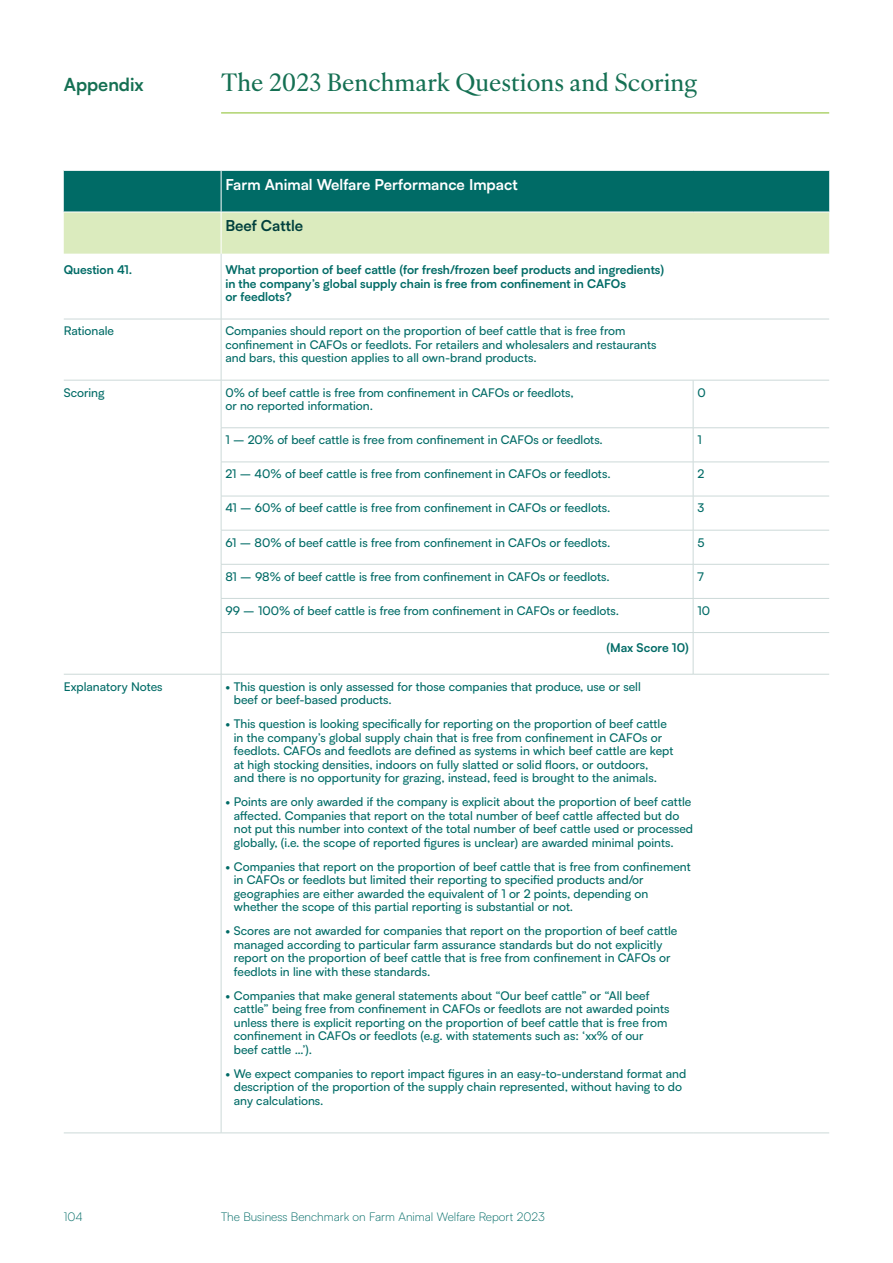
<style>
.page{position:relative;width:893px;height:1263px;background:#fff}
.page>*{position:absolute;margin:0;border:0;box-sizing:border-box;transform-origin:0 0}
.t1{font:500 24px "Ivy Ora Text";color:#157053}
.t2{font:700 18px "Satoshi";color:#157053}
.t3{font:700 15px "Satoshi";color:#fff}
.t4{font:700 15px "Satoshi";color:#00403d}
.t5{font:500 12px/13.5px "Satoshi";color:#006b66}
.t6{font:700 12px/13.5px "Satoshi";color:#006b66}
.t7{font:300 12px "Satoshi";color:#006b66}
</style>
<div class="page">
<svg style="left:64px;top:171px;width:765px;height:83px;background:#6fac93"></svg>
<hr style="left:221px;top:254px;width:1px;height:65px;background:#ccd9d8">
<hr style="left:64px;top:319px;width:157px;height:1px;background:#ccd9d8">
<hr style="left:221px;top:319px;width:472px;height:1px;background:#ccd9d8">
<hr style="left:221px;top:319px;width:1px;height:61px;background:#ccd9d8">
<hr style="left:693px;top:319px;width:136px;height:1px;background:#ccd9d8">
<hr style="left:64px;top:380px;width:157px;height:1px;background:#ccd9d8">
<hr style="left:221px;top:380px;width:472px;height:1px;background:#ccd9d8">
<hr style="left:221px;top:380px;width:1px;height:48px;background:#ccd9d8">
<hr style="left:693px;top:380px;width:136px;height:1px;background:#ccd9d8">
<hr style="left:693px;top:380px;width:1px;height:48px;background:#ccd9d8">
<hr style="left:221px;top:427px;width:472px;height:1px;background:#ccd9d8">
<hr style="left:221px;top:428px;width:1px;height:34px;background:#ccd9d8">
<hr style="left:693px;top:427px;width:136px;height:1px;background:#ccd9d8">
<hr style="left:693px;top:428px;width:1px;height:34px;background:#ccd9d8">
<hr style="left:221px;top:462px;width:472px;height:1px;background:#ccd9d8">
<hr style="left:221px;top:462px;width:1px;height:34px;background:#ccd9d8">
<hr style="left:693px;top:462px;width:136px;height:1px;background:#ccd9d8">
<hr style="left:693px;top:462px;width:1px;height:34px;background:#ccd9d8">
<hr style="left:221px;top:496px;width:472px;height:1px;background:#ccd9d8">
<hr style="left:221px;top:496px;width:1px;height:34px;background:#ccd9d8">
<hr style="left:693px;top:496px;width:136px;height:1px;background:#ccd9d8">
<hr style="left:693px;top:496px;width:1px;height:34px;background:#ccd9d8">
<hr style="left:221px;top:530px;width:472px;height:1px;background:#ccd9d8">
<hr style="left:221px;top:530px;width:1px;height:34px;background:#ccd9d8">
<hr style="left:693px;top:530px;width:136px;height:1px;background:#ccd9d8">
<hr style="left:693px;top:530px;width:1px;height:34px;background:#ccd9d8">
<hr style="left:221px;top:564px;width:472px;height:1px;background:#ccd9d8">
<hr style="left:221px;top:564px;width:1px;height:34px;background:#ccd9d8">
<hr style="left:693px;top:564px;width:136px;height:1px;background:#ccd9d8">
<hr style="left:693px;top:564px;width:1px;height:34px;background:#ccd9d8">
<hr style="left:221px;top:598px;width:472px;height:1px;background:#ccd9d8">
<hr style="left:221px;top:599px;width:1px;height:33px;background:#ccd9d8">
<hr style="left:693px;top:598px;width:136px;height:1px;background:#ccd9d8">
<hr style="left:693px;top:599px;width:1px;height:33px;background:#ccd9d8">
<hr style="left:221px;top:632px;width:472px;height:1px;background:#ccd9d8">
<hr style="left:221px;top:633px;width:1px;height:41px;background:#ccd9d8">
<hr style="left:693px;top:632px;width:136px;height:1px;background:#ccd9d8">
<hr style="left:693px;top:633px;width:1px;height:41px;background:#ccd9d8">
<hr style="left:64px;top:674px;width:157px;height:1px;background:#ccd9d8">
<hr style="left:221px;top:674px;width:472px;height:1px;background:#ccd9d8">
<hr style="left:221px;top:674px;width:1px;height:459px;background:#ccd9d8">
<hr style="left:693px;top:674px;width:136px;height:1px;background:#ccd9d8">
<hr style="left:64px;top:1133px;width:157px;height:1px;background:#ccd9d8">
<hr style="left:221px;top:1133px;width:472px;height:1px;background:#ccd9d8">
<hr style="left:693px;top:1133px;width:136px;height:1px;background:#ccd9d8">
<hr style="left:64px;top:212px;width:157px;height:1px;background:#fff">
<hr style="left:221px;top:212px;width:472px;height:1px;background:#fff">
<hr style="left:693px;top:212px;width:136px;height:1px;background:#fff">
<hr style="left:221px;top:171px;width:1px;height:41px;background:#fff">
<hr style="left:221px;top:212px;width:1px;height:42px;background:#fff">
<hr style="left:221px;top:113px;width:608px;height:1px;background:#87bd26">
<h2 class="t2" style="left:64px;top:72px;width:82px">Appendix</h2>
<h1 class="t1" style="left:221px;top:64px;width:478px">The 2023 Benchmark Questions and Scoring</h1>
<p class="t3" style="left:225px;top:173px;width:294px">Farm Animal Welfare Performance Impact</p>
<p class="t4" style="left:225px;top:215px;width:79px">Beef Cattle</p>
<p class="t6" style="left:64px;top:262px;width:70px">Question 41.</p>
<p class="t6" style="left:225px;top:262px;width:440px">What proportion of beef cattle (for fresh/frozen beef products and ingredients) in the company’s global supply chain is free from confinement in CAFOs<br>or feedlots?</p>
<p class="t5" style="left:64px;top:324px;width:52px">Rationale</p>
<p class="t5" style="left:225px;top:324px;width:433px">Companies should report on the proportion of beef cattle that is free from confinement in CAFOs or feedlots. For retailers and wholesalers and restaurants and bars, this question applies to all own-brand products.</p>
<p class="t5" style="left:64px;top:385px;width:42px">Scoring</p>
<p class="t5" style="left:225px;top:385px;width:350px">0% of beef cattle is free from confinement in CAFOs or feedlots, or no reported information.</p>
<p class="t5" style="left:697px;top:385px;width:10px">0</p>
<p class="t5" style="left:225px;top:432px;width:379px">1 – 20% of beef cattle is free from confinement in CAFOs or feedlots.</p>
<p class="t5" style="left:697px;top:432px;width:6px">1</p>
<p class="t5" style="left:225px;top:467px;width:387px">21 – 40% of beef cattle is free from confinement in CAFOs or feedlots.</p>
<p class="t5" style="left:697px;top:467px;width:8px">2</p>
<p class="t5" style="left:225px;top:501px;width:387px">41 – 60% of beef cattle is free from confinement in CAFOs or feedlots.</p>
<p class="t5" style="left:697px;top:501px;width:8px">3</p>
<p class="t5" style="left:225px;top:535px;width:386px">61 – 80% of beef cattle is free from confinement in CAFOs or feedlots.</p>
<p class="t5" style="left:697px;top:535px;width:9px">5</p>
<p class="t5" style="left:225px;top:569px;width:386px">81 – 98% of beef cattle is free from confinement in CAFOs or feedlots.</p>
<p class="t5" style="left:697px;top:569px;width:8px">7</p>
<p class="t5" style="left:225px;top:603px;width:395px">99 – 100% of beef cattle is free from confinement in CAFOs or feedlots.</p>
<p class="t5" style="left:697px;top:603px;width:14px">10</p>
<p class="t6" style="left:606px;top:640px;width:84px">(Max Score 10)</p>
<p class="t5" style="left:64px;top:679px;width:100px">Explanatory Notes</p>
<p class="t5" style="left:234px;top:679px;width:408px;text-indent:-9px">• This question is only assessed for those companies that produce, use or sell beef or beef-based products.</p>
<p class="t5" style="left:234px;top:716px;width:441px;text-indent:-9px">• This question is looking specifically for reporting on the proportion of beef cattle in the company’s global supply chain that is free from confinement in CAFOs or feedlots. CAFOs and feedlots are defined as systems in which beef cattle are kept at high stocking densities, indoors on fully slatted or solid floors, or outdoors,<br>and there is no opportunity for grazing, instead, feed is brought to the animals.</p>
<p class="t5" style="left:234px;top:794px;width:461px;text-indent:-9px">• Points are only awarded if the company is explicit about the proportion of beef cattle affected. Companies that report on the total number of beef cattle affected but do not put this number into context of the total number of beef cattle used or processed globally, (i.e. the scope of reported figures is unclear) are awarded minimal points.</p>
<p class="t5" style="left:234px;top:859px;width:458px;text-indent:-9px">• Companies that report on the proportion of beef cattle that is free from confinement in CAFOs or feedlots but limited their reporting to specified products and/or geographies are either awarded the equivalent of 1 or 2 points, depending on whether the scope of this partial reporting is substantial or not.</p>
<p class="t5" style="left:234px;top:923px;width:445px;text-indent:-9px">• Scores are not awarded for companies that report on the proportion of beef cattle managed according to particular farm assurance standards but do not explicitly report on the proportion of beef cattle that is free from confinement in CAFOs or feedlots in line with these standards.</p>
<p class="t5" style="left:234px;top:988px;width:437px;text-indent:-9px">• Companies that make general statements about “Our beef cattle” or “All beef cattle” being free from confinement in CAFOs or feedlots are not awarded points unless there is explicit reporting on the proportion of beef cattle that is free from confinement in CAFOs or feedlots (e.g. with statements such as: ‘xx% of our beef cattle …’).</p>
<p class="t5" style="left:234px;top:1066px;width:454px;text-indent:-9px">• We expect companies to report impact figures in an easy-to-understand format and description of the proportion of the supply chain represented, without having to do any calculations.</p>
<p class="t7" style="left:64px;top:1209px;width:21px">104</p>
<p class="t7" style="left:221px;top:1209px;width:325px">The Business Benchmark on Farm Animal Welfare Report 2023</p>
</div>
